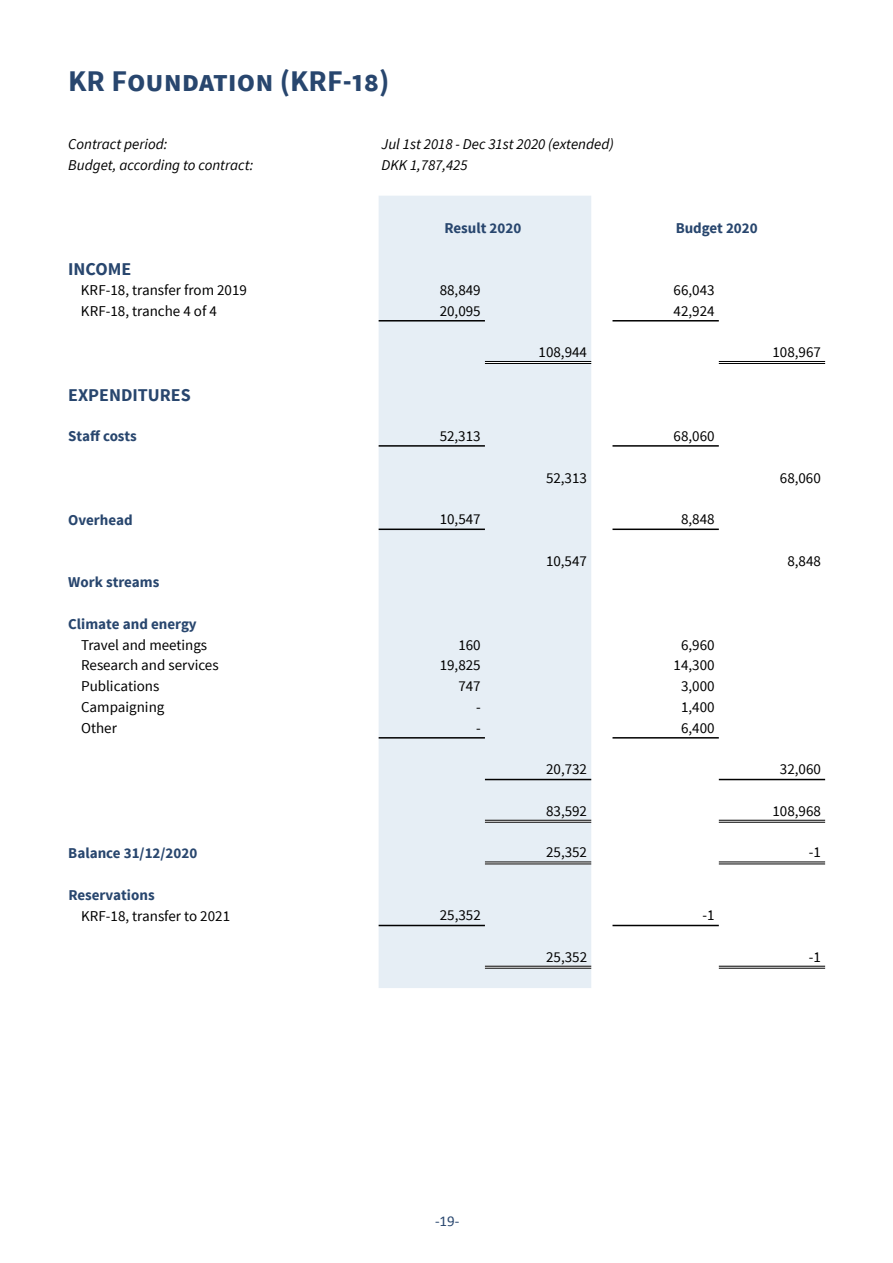
<style>
.page{position:relative;width:893px;height:1263px;background:#fff}
.page>*{position:absolute;margin:0;border:0;box-sizing:border-box;transform-origin:0 0}
.t1{font:700 30px "Source Sans Pro";color:#28466e}
.t2{font:700 18px "Source Sans Pro";color:#28466e}
.t3{font:15px "Source Sans Pro";color:#000}
.t4{font:700 15px "Source Sans Pro";color:#28466e}
.t5{font:italic 15px "Source Sans Pro";color:#000}
.t6{font:15px "Calibri";color:#28466e}
</style>
<div class="page">
<div style="left:379px;top:196px;width:212px;height:792px;background:#e6eef5"></div>
<hr style="left:485px;top:361px;width:106px;height:3px;background:#fff">
<hr style="left:485px;top:820px;width:106px;height:3px;background:#fff">
<hr style="left:485px;top:861px;width:106px;height:3px;background:#fff">
<hr style="left:485px;top:966px;width:106px;height:3px;background:#fff">
<hr style="left:379px;top:320px;width:106px;height:1px;background:#000">
<hr style="left:612px;top:320px;width:107px;height:1px;background:#000">
<hr style="left:485px;top:361px;width:106px;height:1px;background:#000">
<hr style="left:485px;top:363px;width:106px;height:1px;background:#000">
<hr style="left:719px;top:361px;width:106px;height:1px;background:#000">
<hr style="left:719px;top:363px;width:106px;height:1px;background:#000">
<hr style="left:379px;top:445px;width:106px;height:2px;background:#000">
<hr style="left:612px;top:445px;width:107px;height:2px;background:#000">
<hr style="left:379px;top:528px;width:106px;height:2px;background:#000">
<hr style="left:612px;top:528px;width:107px;height:2px;background:#000">
<hr style="left:485px;top:820px;width:106px;height:1px;background:#000">
<hr style="left:485px;top:822px;width:106px;height:1px;background:#000">
<hr style="left:719px;top:820px;width:106px;height:1px;background:#000">
<hr style="left:719px;top:822px;width:106px;height:1px;background:#000">
<hr style="left:485px;top:861px;width:106px;height:1px;background:#000">
<hr style="left:485px;top:863px;width:106px;height:1px;background:#000">
<hr style="left:719px;top:861px;width:106px;height:1px;background:#000">
<hr style="left:719px;top:863px;width:106px;height:1px;background:#000">
<hr style="left:379px;top:925px;width:106px;height:1px;background:#000">
<hr style="left:612px;top:925px;width:107px;height:1px;background:#000">
<hr style="left:485px;top:966px;width:106px;height:1px;background:#000">
<hr style="left:485px;top:968px;width:106px;height:1px;background:#000">
<hr style="left:719px;top:966px;width:106px;height:1px;background:#000">
<hr style="left:719px;top:968px;width:106px;height:1px;background:#000">
<hr style="left:485px;top:779px;width:106px;height:1px;background:#000">
<hr style="left:719px;top:779px;width:106px;height:1px;background:#000">
<hr style="left:379px;top:737px;width:106px;height:1px;background:#000">
<hr style="left:612px;top:737px;width:107px;height:1px;background:#000">
<h1 class="t1" style="left:68px;top:61px;width:323px">KR Foundation (KRF-18)</h1>
<p class="t5" style="left:68px;top:135px;width:101px">Contract period:</p>
<p class="t5" style="left:381px;top:135px;width:234px">Jul 1st 2018 - Dec 31st 2020 (extended)</p>
<p class="t5" style="left:68px;top:156px;width:187px">Budget, according to contract:</p>
<p class="t5" style="left:381px;top:156px;width:88px">DKK 1,787,425</p>
<p class="t4" style="left:444px;top:218px;width:78px">Result 2020</p>
<p class="t4" style="left:676px;top:218px;width:83px">Budget 2020</p>
<p class="t2" style="left:68px;top:258px;width:65px">INCOME</p>
<p class="t3" style="left:81px;top:281px;width:167px">KRF-18, transfer from 2019</p>
<p class="t3" style="left:440px;top:281px;width:43px">88,849</p>
<p class="t3" style="left:674px;top:281px;width:43px">66,043</p>
<p class="t3" style="left:81px;top:302px;width:137px">KRF-18, tranche 4 of 4</p>
<p class="t3" style="left:440px;top:301px;width:43px">20,095</p>
<p class="t3" style="left:674px;top:301px;width:43px">42,924</p>
<p class="t3" style="left:539px;top:343px;width:50px">108,944</p>
<p class="t3" style="left:772px;top:343px;width:50px">108,967</p>
<p class="t2" style="left:68px;top:383px;width:124px">EXPENDITURES</p>
<p class="t4" style="left:68px;top:426px;width:70px">Staff costs</p>
<p class="t3" style="left:440px;top:426px;width:43px">52,313</p>
<p class="t3" style="left:674px;top:426px;width:43px">68,060</p>
<p class="t3" style="left:546px;top:468px;width:43px">52,313</p>
<p class="t3" style="left:780px;top:468px;width:43px">68,060</p>
<p class="t4" style="left:68px;top:510px;width:66px">Overhead</p>
<p class="t3" style="left:440px;top:510px;width:43px">10,547</p>
<p class="t3" style="left:681px;top:510px;width:35px">8,848</p>
<p class="t3" style="left:546px;top:552px;width:43px">10,547</p>
<p class="t3" style="left:787px;top:552px;width:35px">8,848</p>
<p class="t4" style="left:68px;top:572px;width:93px">Work streams</p>
<p class="t4" style="left:68px;top:614px;width:130px">Climate and energy</p>
<p class="t3" style="left:81px;top:635px;width:128px">Travel and meetings</p>
<p class="t3" style="left:458px;top:635px;width:24px">160</p>
<p class="t3" style="left:681px;top:635px;width:35px">6,960</p>
<p class="t3" style="left:81px;top:656px;width:139px">Research and services</p>
<p class="t3" style="left:440px;top:656px;width:43px">19,825</p>
<p class="t3" style="left:674px;top:656px;width:43px">14,300</p>
<p class="t3" style="left:81px;top:677px;width:80px">Publications</p>
<p class="t3" style="left:458px;top:677px;width:24px">747</p>
<p class="t3" style="left:681px;top:677px;width:35px">3,000</p>
<p class="t3" style="left:81px;top:698px;width:85px">Campaigning</p>
<p class="t3" style="left:476px;top:698px;width:6px">-</p>
<p class="t3" style="left:681px;top:698px;width:35px">1,400</p>
<p class="t3" style="left:81px;top:719px;width:37px">Other</p>
<p class="t3" style="left:476px;top:718px;width:6px">-</p>
<p class="t3" style="left:681px;top:718px;width:35px">6,400</p>
<p class="t3" style="left:546px;top:760px;width:43px">20,732</p>
<p class="t3" style="left:780px;top:760px;width:43px">32,060</p>
<p class="t3" style="left:546px;top:801px;width:43px">83,592</p>
<p class="t3" style="left:772px;top:801px;width:50px">108,968</p>
<p class="t4" style="left:68px;top:843px;width:130px">Balance 31/12/2020</p>
<p class="t3" style="left:546px;top:843px;width:43px">25,352</p>
<p class="t3" style="left:809px;top:843px;width:14px">-1</p>
<p class="t4" style="left:68px;top:885px;width:88px">Reservations</p>
<p class="t3" style="left:81px;top:906px;width:151px">KRF-18, transfer to 2021</p>
<p class="t3" style="left:440px;top:906px;width:43px">25,352</p>
<p class="t3" style="left:703px;top:906px;width:14px">-1</p>
<p class="t3" style="left:546px;top:947px;width:43px">25,352</p>
<p class="t3" style="left:809px;top:947px;width:14px">-1</p>
<p class="t6" style="left:435px;top:1212px;width:26px">-19-</p>
</div>
